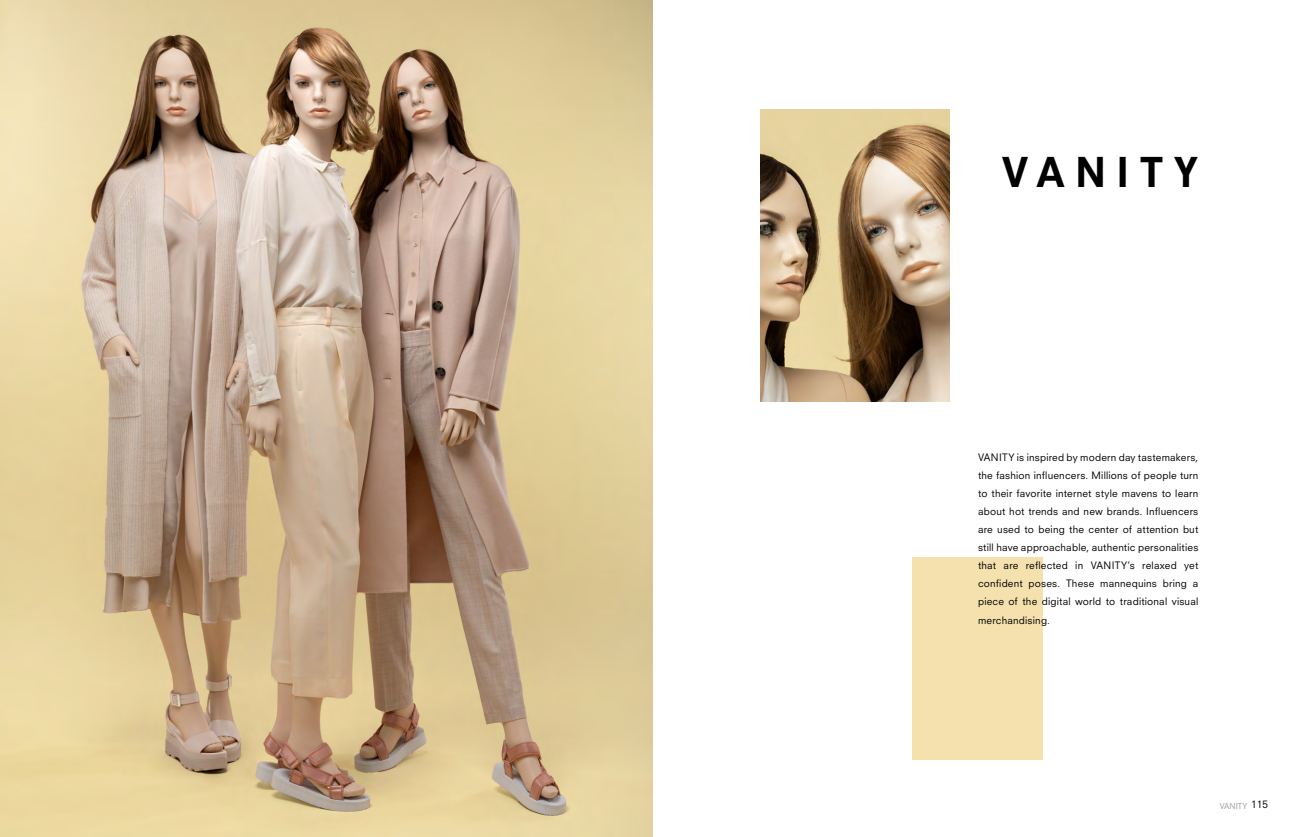
<style>
.page{position:relative;width:1304px;height:837px;background:#fff}
.page>*{position:absolute;margin:0;border:0;box-sizing:border-box;transform-origin:0 0}
.t1{font:800 40px "Neuzeit SLT Std";letter-spacing:.25em;color:#000}
.t2{font:10px/18px "Neuzeit SLT Std";letter-spacing:.02em;color:#000;text-align:justify}
.t3{font:8px "Neuzeit SLT Std";color:#9d9d9c}
.s1{font-size:10px;color:#000}
</style>
<div class="page">
<img style="left:0;top:0;width:652px;height:836px">
<div style="left:913px;top:557px;width:130px;height:202px;background:#f4e1ad"></div>
<img style="left:761px;top:109px;width:189px;height:292px">
<h1 class="t1" style="left:1002px;top:148px;width:198px">VANITY</h1>
<p class="t2" style="left:978px;top:448px;width:222px">VANITY is inspired by modern day tastemakers, the fashion influencers. Millions of people turn to their favorite internet style mavens to learn about hot trends and new brands. Influencers are used to being the center of attention but still have approachable, authentic personalities that are reflected in VANITY’s relaxed yet confident poses. These mannequins bring a piece of the digital world to traditional visual merchandising.</p>
<p class="t3" style="left:1220px;top:800px;width:50px">VANITY <span class="s1">115</span></p>
</div>
